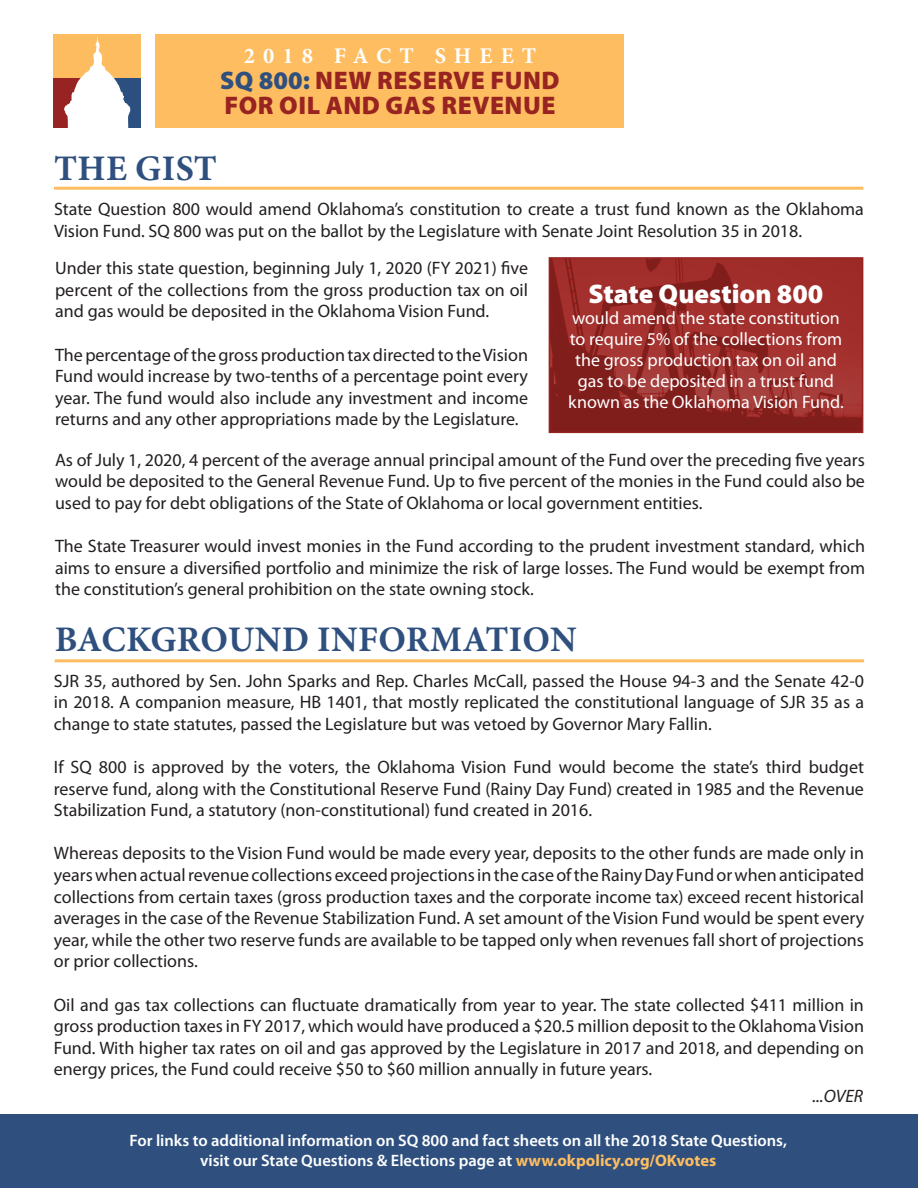
<style>
.page{position:relative;width:918px;height:1188px;background:#fff}
.page>*{position:absolute;margin:0;border:0;box-sizing:border-box;transform-origin:0 0}
.t1{font:700 36px "Minion Pro";letter-spacing:.01em;color:#2f507f}
.t2{font:900 27px "Myriad Pro";color:#fff}
.t3{font:900 25.5px "Myriad Pro";letter-spacing:.02em;color:#972421}
.t4{font:700 22.5px "Minion Pro";letter-spacing:.36em;color:#fff}
.t5{font:18px/21.6px "Myriad Pro";color:#231f20;text-align:justify}
.t6{font:18px/21px "Myriad Pro";color:#fff;text-align:center}
.t7{font:italic 18px "Myriad Pro";color:#231f20}
.t8{font:600 16.5px "Myriad Pro";color:#fff}
.s1{color:#2f507f}
.s2{font-weight:700;color:#febd60}
</style>
<div class="page">
<div style="left:156px;top:34px;width:468px;height:93px;background:#febd60"></div>
<hr style="left:54px;top:187px;width:809px;height:3px;background:#febd60">
<img style="left:552px;top:260px;width:308px;height:170px">
<div style="left:549px;top:257px;width:314px;height:176px;border:2px solid #972421"></div>
<div style="left:0;top:1115px;width:918px;height:73px;background:#2f507f"></div>
<svg style="left:54px;top:34px;width:87px;height:94px"></svg>
<hr style="left:55px;top:659px;width:809px;height:3px;background:#febd60">
<p class="t4" style="left:244px;top:40px;width:294px">2018 FACT SHEET</p>
<p class="t3" style="left:220px;top:66px;width:341px"><span class="s1">SQ 800:</span> NEW RESERVE FUND</p>
<p class="t3" style="left:224px;top:91px;width:333px">FOR OIL AND GAS REVENUE</p>
<p class="t1" style="left:54px;top:143px;width:164px">THE GIST</p>
<p class="t5" style="left:54px;top:198px;width:811px">State Question 800 would amend Oklahoma’s constitution to create a trust fund known as the Oklahoma<br>Vision Fund. SQ 800 was put on the ballot by the Legislature with Senate Joint Resolution 35 in 2018.</p>
<p class="t5" style="left:55px;top:257px;width:475px">Under this state question, beginning July 1, 2020 (FY 2021) five percent of the collections from the gross production tax on oil and gas would be deposited in the Oklahoma Vision Fund.</p>
<p class="t5" style="left:55px;top:343px;width:475px">The percentage of the gross production tax directed to the Vision Fund would increase by two-tenths of a percentage point every year. The fund would also include any investment and income returns and any other appropriations made by the Legislature.</p>
<p class="t2" style="left:589px;top:278px;width:236px">State Question 800</p>
<p class="t6" style="left:568px;top:307px;width:277px">would amend the state constitution to require 5% of the collections from the gross production tax on oil and gas to be deposited in a trust fund known as the Oklahoma Vision Fund.</p>
<p class="t5" style="left:55px;top:448px;width:811px">As of July 1, 2020, 4 percent of the average annual principal amount of the Fund over the preceding five years would be deposited to the General Revenue Fund. Up to five percent of the monies in the Fund could also be used to pay for debt obligations of the State of Oklahoma or local government entities.</p>
<p class="t5" style="left:55px;top:535px;width:812px">The State Treasurer would invest monies in the Fund according to the prudent investment standard, which aims to ensure a diversified portfolio and minimize the risk of large losses. The Fund would be exempt from the constitution’s general prohibition on the state owning stock.</p>
<p class="t1" style="left:55px;top:614px;width:523px">BACKGROUND INFORMATION</p>
<p class="t5" style="left:54px;top:669px;width:812px">SJR 35, authored by Sen. John Sparks and Rep. Charles McCall, passed the House 94-3 and the Senate 42-0 in 2018. A companion measure, HB 1401, that mostly replicated the constitutional language of SJR 35 as a change to state statutes, passed the Legislature but was vetoed by Governor Mary Fallin.</p>
<p class="t5" style="left:54px;top:756px;width:812px">If SQ 800 is approved by the voters, the Oklahoma Vision Fund would become the state’s third budget reserve fund, along with the Constitutional Reserve Fund (Rainy Day Fund) created in 1985 and the Revenue Stabilization Fund, a statutory (non-constitutional) fund created in 2016.</p>
<p class="t5" style="left:54px;top:842px;width:812px">Whereas deposits to the Vision Fund would be made every year, deposits to the other funds are made only in years when actual revenue collections exceed projections in the case of the Rainy Day Fund or when anticipated collections from certain taxes (gross production taxes and the corporate income tax) exceed recent historical averages in the case of the Revenue Stabilization Fund. A set amount of the Vision Fund would be spent every year, while the other two reserve funds are available to be tapped only when revenues fall short of projections or prior collections.</p>
<p class="t5" style="left:54px;top:993px;width:812px">Oil and gas tax collections can fluctuate dramatically from year to year. The state collected $411 million in gross production taxes in FY 2017, which would have produced a $20.5 million deposit to the Oklahoma Vision Fund. With higher tax rates on oil and gas approved by the Legislature in 2017 and 2018, and depending on energy prices, the Fund could receive $50 to $60 million annually in future years.</p>
<p class="t8" style="left:130px;top:1130px;width:659px">For links to additional information on SQ 800 and fact sheets on all the 2018 State Questions,</p>
<p class="t8" style="left:200px;top:1150px;width:518px">visit our State Questions &amp; Elections page at <span class="s2">www.okpolicy.org/OKvotes</span></p>
<p class="t7" style="left:812px;top:1085px;width:52px">...OVER</p>
</div>
